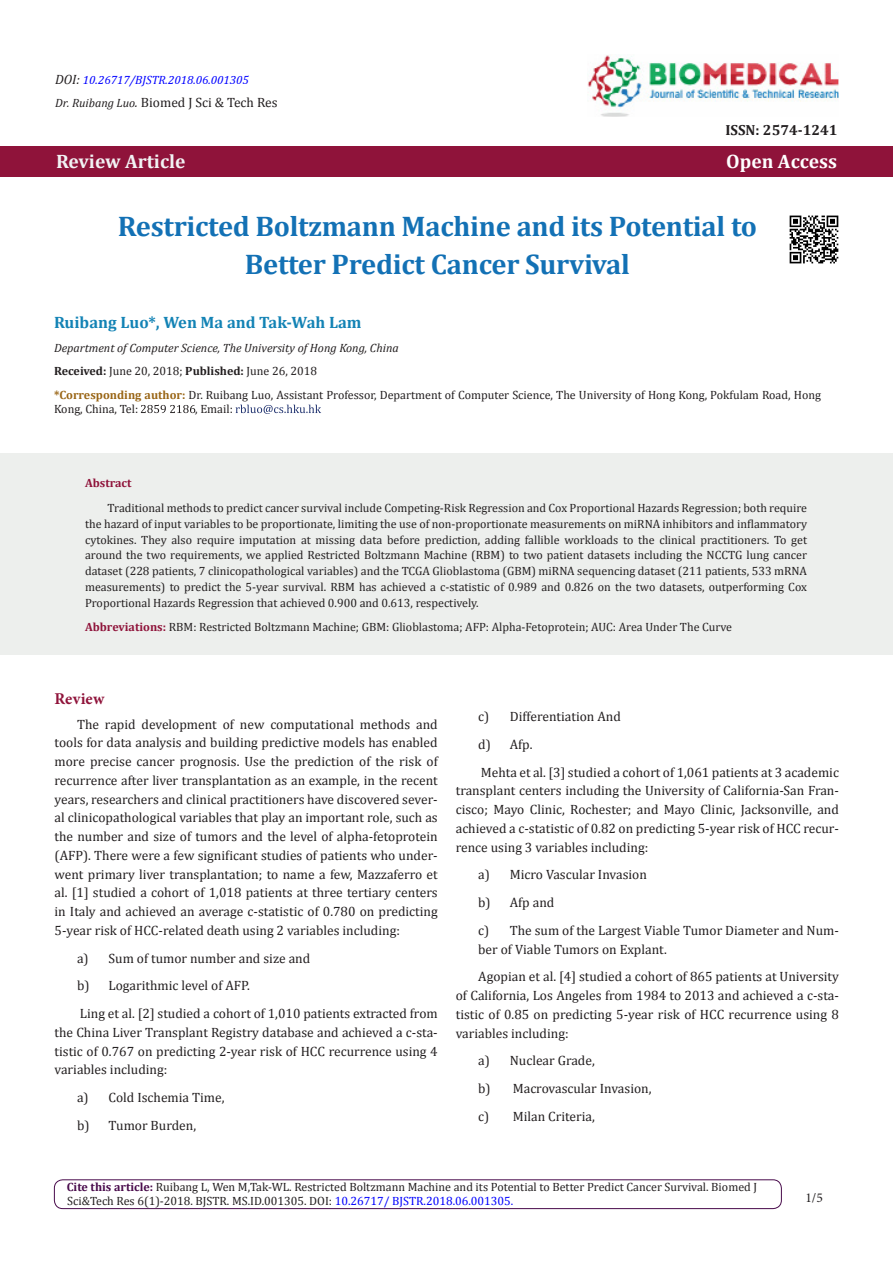
<style>
.page{position:relative;width:893px;height:1263px;background:#fff}
.page>*{position:absolute;margin:0;border:0;box-sizing:border-box;transform-origin:0 0}
.t1{font:700 28.5px/37.5px "Cambria";letter-spacing:-.01em;color:#1371b5;text-align:center}
.t2{font:700 19.5px "Cambria";color:#f2f3f4}
.t3{font:700 19.5px "Cambria";color:#fff}
.t4{font:700 16.5px "Cambria";color:#1383b5}
.t5{font:700 16.5px "Minion Pro";letter-spacing:.01em;color:#8f133a}
.t6{font:700 14.7px "Cambria";color:#231f20}
.t7{font:13.5px/18.8px "Cambria";color:#231f20;text-align:justify}
.t8{font:13.5px "Minion Pro";color:#231f20}
.t9{font:12px/15.8px "Cambria";color:#231f20}
.t10{font:italic 12px "Cambria";color:#231f20}
.t11{font:italic 12px "Cambria";color:#00f}
.t12{font:700 12px "Cambria";color:#8f133a}
.s1{font-size:13.5px;color:#231f20}
.s2{font-style:italic;font-size:12px}
.s3{font-style:italic}
.s4{font-weight:700}
.s5{font-weight:700;color:#996515}
.s6{font-weight:700;color:#8f133a}
.s7{font-weight:700;color:#480a4b}
.s8{color:#00f}
</style>
<div class="page">
<svg style="left:141px;top:405px;width:54px;height:8px"></svg>
<svg style="left:236px;top:405px;width:85px;height:9px"></svg>
<div style="left:54px;top:1179px;width:728px;height:30px;border:1px solid #480a4b;border-radius:8px"></div>
<div style="left:0;top:146px;width:893px;height:31px;background:#8f133a"></div>
<img style="left:587px;top:55px;width:252px;height:62px">
<div style="left:0;top:453px;width:892px;height:202px;background:#edefed"></div>
<img style="left:789px;top:215px;width:50px;height:49px">
<p class="t11" style="left:55px;top:72px;width:195px"><span class="s1">DOI:</span> 10.26717/BJSTR.2018.06.001305</p>
<p class="t7" style="left:55px;top:93px;width:224px"><span class="s2">Dr. Ruibang Luo</span><span class="s3">.</span> Biomed J Sci &amp; Tech Res</p>
<p class="t6" style="left:725px;top:119px;width:114px">ISSN: 2574-1241</p>
<p class="t2" style="left:56px;top:147px;width:131px">Review Article</p>
<p class="t3" style="left:726px;top:147px;width:112px">Open Access</p>
<p class="t1" style="left:118px;top:207px;width:641px">Restricted Boltzmann Machine and its Potential to<br>Better Predict Cancer Survival</p>
<p class="t4" style="left:54px;top:311px;width:309px">Ruibang Luo*, Wen Ma and Tak-Wah Lam</p>
<p class="t10" style="left:54px;top:339px;width:346px">Department of Computer Science, The University of Hong Kong, China</p>
<p class="t9" style="left:54px;top:363px;width:265px"><span class="s4">Received:</span> June 20, 2018; <span class="s4">Published:</span> June 26, 2018</p>
<p class="t9" style="left:54px;top:387px;width:768px;line-height:14.4px"><span class="s5">*Corresponding author:</span> Dr. Ruibang Luo, Assistant Professor, Department of Computer Science, The University of Hong Kong, Pokfulam Road, Hong<br>Kong, China, Tel:</p>
<p class="t9" style="left:195px;top:401px;width:39px">, Email:</p>
<p class="t12" style="left:85px;top:475px;width:48px">Abstract</p>
<p class="t9" style="left:85px;top:500px;width:723px;text-align:justify;text-indent:22px">Traditional methods to predict cancer survival include Competing-Risk Regression and Cox Proportional Hazards Regression; both require the hazard of input variables to be proportionate, limiting the use of non-proportionate measurements on miRNA inhibitors and inflammatory cytokines. They also require imputation at missing data before prediction, adding fallible workloads to the clinical practitioners. To get around the two requirements, we applied Restricted Boltzmann Machine (RBM) to two patient datasets including the NCCTG lung cancer dataset (228 patients, 7 clinicopathological variables) and the TCGA Glioblastoma (GBM) miRNA sequencing dataset (211 patients, 533 mRNA measurements) to predict the 5-year survival. RBM has achieved a c-statistic of 0.989 and 0.826 on the two datasets, outperforming Cox Proportional Hazards Regression that achieved 0.900 and 0.613, respectively.</p>
<p class="t9" style="left:85px;top:619px;width:649px"><span class="s6">Abbreviations:</span> RBM: Restricted Boltzmann Machine; GBM: Glioblastoma; AFP: Alpha-Fetoprotein; AUC: Area Under The Curve</p>
<p class="t5" style="left:55px;top:687px;width:51px">Review</p>
<p class="t7" style="left:55px;top:714px;width:385px;text-indent:22px">The rapid development of new computational methods and tools for data analysis and building predictive models has enabled more precise cancer prognosis. Use the prediction of the risk of recurrence after liver transplantation as an example, in the recent years, researchers and clinical practitioners have discovered sever&shy;al clinicopathological variables that play an important role, such as the number and size of tumors and the level of alpha-fetoprotein (AFP). There were a few significant studies of patients who under&shy;went primary liver transplantation; to name a few, Mazzaferro et al. [1] studied a cohort of 1,018 patients at three tertiary centers in Italy and achieved an average c-statistic of 0.780 on predicting 5-year risk of HCC-related death using 2 variables including:</p>
<p class="t7" style="left:77px;top:948px;width:235px">a) Sum of tumor number and size and</p>
<p class="t7" style="left:77px;top:976px;width:174px">b) Logarithmic level of AFP.</p>
<p class="t7" style="left:55px;top:1004px;width:385px;text-indent:25px">Ling et al. [2] studied a cohort of 1,010 patients extracted from the China Liver Transplant Registry database and achieved a c-sta&shy;tistic of 0.767 on predicting 2-year risk of HCC recurrence using 4 variables including:</p>
<p class="t7" style="left:77px;top:1088px;width:149px">a) Cold Ischemia Time,</p>
<p class="t7" style="left:77px;top:1116px;width:121px">b) Tumor Burden,</p>
<p class="t7" style="left:478px;top:707px;width:144px">c) Differentiation And</p>
<p class="t7" style="left:478px;top:735px;width:56px">d) Afp.</p>
<p class="t7" style="left:456px;top:762px;width:385px;text-indent:25px">Mehta et al. [3] studied a cohort of 1,061 patients at 3 academic transplant centers including the University of California-San Fran&shy;cisco; Mayo Clinic, Rochester; and Mayo Clinic, Jacksonville, and achieved a c-statistic of 0.82 on predicting 5-year risk of HCC recur&shy;rence using 3 variables including:</p>
<p class="t7" style="left:478px;top:865px;width:170px">a) Micro Vascular Invasion</p>
<p class="t7" style="left:478px;top:893px;width:78px">b) Afp and</p>
<p class="t7" style="left:478px;top:921px;width:362px">c) The sum of the Largest Viable Tumor Diameter and Num&shy;ber of Viable Tumors on Explant.</p>
<p class="t7" style="left:456px;top:967px;width:385px;text-indent:22px">Agopian et al. [4] studied a cohort of 865 patients at University of California, Los Angeles from 1984 to 2013 and achieved a c-sta&shy;tistic of 0.85 on predicting 5-year risk of HCC recurrence using 8 variables including:</p>
<p class="t7" style="left:478px;top:1051px;width:118px">a) Nuclear Grade,</p>
<p class="t7" style="left:478px;top:1079px;width:175px">b) Macrovascular Invasion,</p>
<p class="t7" style="left:478px;top:1107px;width:118px">c) Milan Criteria,</p>
<p class="t9" style="left:67px;top:1179px;width:692px"><span class="s7">Cite this article:</span> Ruibang L, Wen M,Tak-WL. Restricted Boltzmann Machine and its Potential to Better Predict Cancer Survival. Biomed J</p>
<p class="t9" style="left:67px;top:1193px;width:447px">Sci&amp;Tech Res 6(1)-2018. BJSTR. MS.ID.001305. DOI: <span class="s8">10.26717/ BJSTR.2018.06.001305.</span></p>
<p class="t8" style="left:805px;top:1189px;width:19px">1/5</p>
</div>
